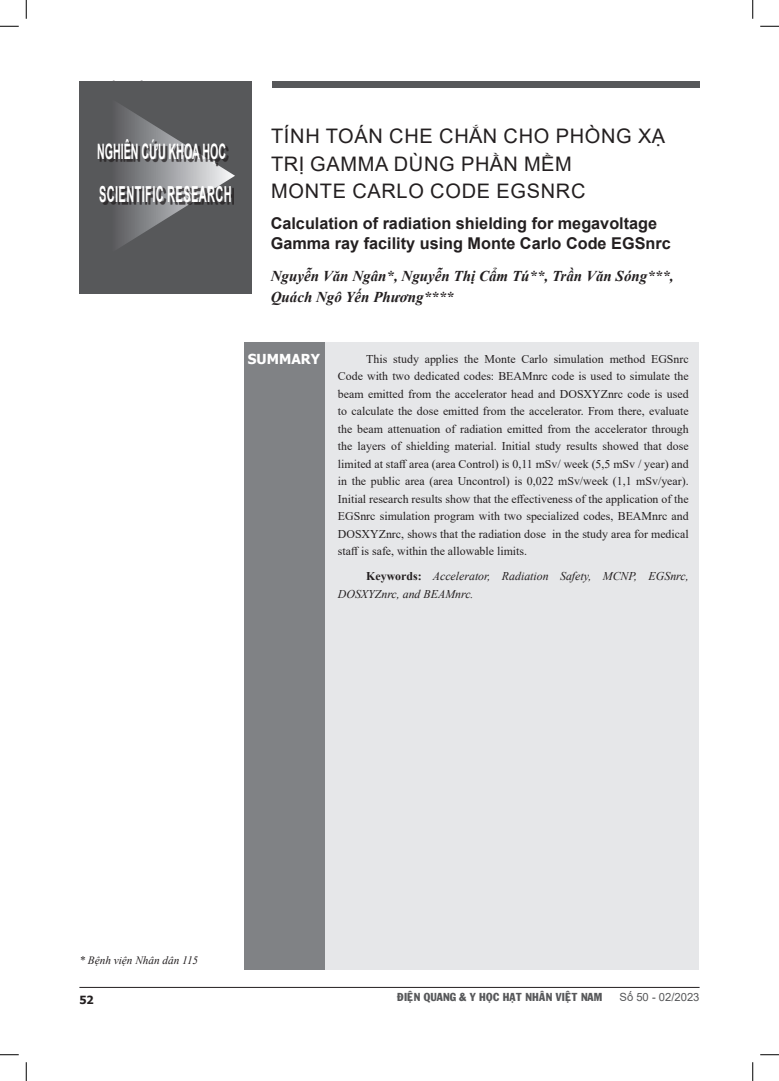
<style>
.page{position:relative;width:779px;height:1081px;background:#fff}
.page>*{position:absolute;margin:0;border:0;box-sizing:border-box;transform-origin:0 0}
.t1{font:700 22px "Arial";letter-spacing:.035em;color:#fff;scale:.5 1}
.t2{font:700 21.25px "Arial";color:#fff;scale:.5 1}
.t3{font:20px/27.5px "Arial";letter-spacing:.035em;color:#231f20}
.t4{font:700 16.25px/20px "Arial";color:#231f20}
.t5{font:italic 700 15px/21.2px "Times New Roman";color:#231f20}
.t6{font:700 13.75px "Tahoma";color:#fff}
.t7{font:11.88px/17.5px "Times New Roman";color:#231f20;text-align:justify}
.t8{font:italic 11.88px/17.5px "Times New Roman";color:#231f20}
.t9{font:11.25px "VNI Franko";color:#57585a}
.chuthichtacgia{font:italic 11.25px "Times New Roman";color:#231f20}
.t10{font:11.25px "Arial";color:#57585a}
.t11{font:700 11.25px "Tahoma";color:#231f20}
.s1{font-weight:700;font-style:normal}
</style>
<div class="page">
<div style="left:79px;top:81px;width:173px;height:212px;background:#57585a"></div>
<svg style="left:118px;top:104px;width:117px;height:144px"></svg>
<div style="left:100px;top:141px;width:129px;height:25px;background:#231f20;opacity:.75"></div>
<div style="left:101px;top:187px;width:133px;height:18px;background:#231f20;opacity:.75"></div>
<div style="left:272px;top:81px;width:427px;height:7px;background:#57585a"></div>
<div style="left:245px;top:342px;width:454px;height:627px;background:#e6e7e9"></div>
<div style="left:245px;top:342px;width:80px;height:627px;background:#808285"></div>
<hr style="left:79px;top:986px;width:620px;height:1px;background:#231f20">
<svg style="left:0;top:25px;width:19px;height:2px"></svg>
<svg style="left:760px;top:25px;width:19px;height:2px"></svg>
<svg style="left:0;top:1054px;width:19px;height:1px"></svg>
<svg style="left:760px;top:1054px;width:19px;height:1px"></svg>
<svg style="left:25px;top:0;width:2px;height:19px"></svg>
<svg style="left:25px;top:1062px;width:2px;height:18px"></svg>
<svg style="left:752px;top:0;width:1px;height:19px"></svg>
<svg style="left:752px;top:1062px;width:1px;height:18px"></svg>
<p class="t2" style="left:97px;top:136px;width:259px">NGHIÊN CỨU KHOA HỌC</p>
<p class="t1" style="left:99px;top:179px;width:267px">SCIENTIFIC RESEARCH</p>
<p class="t3" style="left:271px;top:122px;width:396px">TÍNH TOÁN CHE CHẮN CHO PHÒNG XẠ<br>TRỊ GAMMA DÙNG PHẦN MỀM</p>
<p class="t3" style="left:271px;top:177px;width:316px">MONTE CARLO CODE EGSNRC</p>
<p class="t4" style="left:271px;top:213px;width:402px">Calculation of radiation shielding for megavoltage<br>Gamma ray facility using Monte Carlo Code EGSnrc</p>
<p class="t5" style="left:271px;top:265px;width:404px">Nguyễn Văn Ngân*, Nguyễn Thị Cẩm Tú**, Trần Văn Sóng***,<br>Quách Ngô Yến Phương****</p>
<p class="t6" style="left:248px;top:349px;width:74px">SUMMARY</p>
<p class="t7" style="left:338px;top:349px;width:352px;text-indent:28px">This study applies the Monte Carlo simulation method EGSnrc Code with two dedicated codes: BEAMnrc code is used to simulate the beam emitted from the accelerator head and DOSXYZnrc code is used to calculate the dose emitted from the accelerator. From there, evaluate the beam attenuation of radiation emitted from the accelerator through the layers of shielding material. Initial study results showed that dose limited at staff area (area Control) is 0,11 mSv/ week (5,5 mSv / year) and in the public area (area Uncontrol) is 0,022 mSv/week (1,1 mSv/year).<br>Initial research results show that the effectiveness of the application of the EGSnrc simulation program with two specialized codes, BEAMnrc and DOSXYZnrc, shows that the radiation dose in the study area for medical staff is safe, within the allowable limits.</p>
<p class="t8" style="left:338px;top:566px;width:352px;text-indent:28px"><span class="s1">Keywords:</span> Accelerator, Radiation Safety, MCNP, EGSnrc,<br>DOSXYZnrc, and BEAMnrc.</p>
<p class="chuthichtacgia" style="left:79px;top:951px;width:120px">* Bệnh viện Nhân dân 115</p>
<p class="t11" style="left:79px;top:991px;width:16px">52</p>
<p class="t9" style="left:397px;top:988px;width:207px">ÑIEÄN QUANG &amp; Y HOÏC HAÏT NHAÂN VIEÄT NAM</p>
<p class="t10" style="left:619px;top:989px;width:82px">Số 50 - 02/2023</p>
</div>
